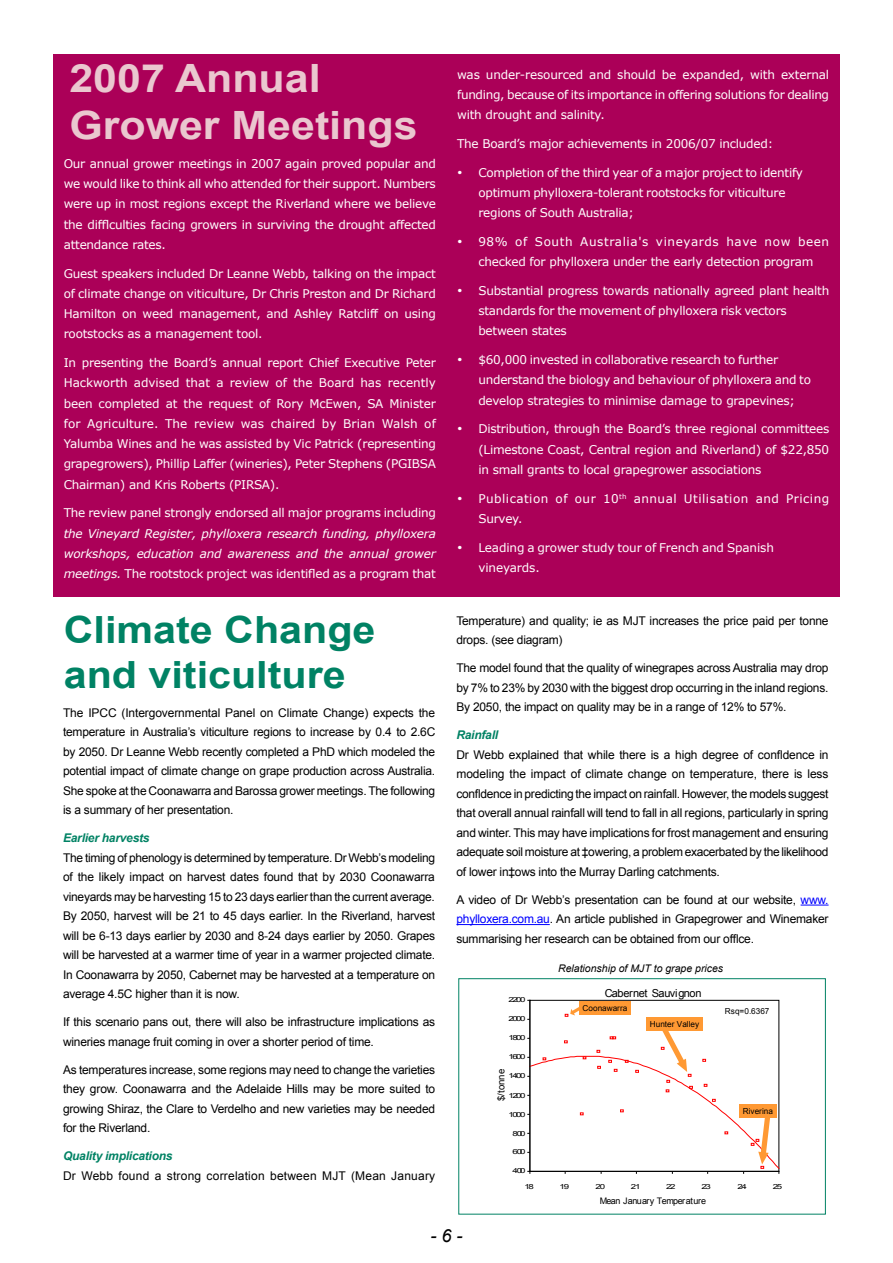
<style>
.page{position:relative;width:893px;height:1263px;background:#fff}
.page>*{position:absolute;margin:0;border:0;box-sizing:border-box;transform-origin:0 0}
.t1{font:700 39px/46.8px "Arial";color:#eac7cf;scale:1.1 1}
.t2{font:700 37.5px/45px "Arial";color:#008264;scale:1.1 1}
.t3{font:italic 18px "Arial";color:#000}
.t4{font:12px/19.5px "Arial";letter-spacing:-.02em;color:#000;text-align:justify}
.t5{font:12px/20.2px "Verdana";letter-spacing:-.02em;color:#fff;text-align:justify}
.t6{font:italic 12px/20.2px "Verdana";letter-spacing:-.015em;color:#fff;text-align:justify}
.t7{font:12px/20.2px "Verdana";letter-spacing:.04em;color:#fff}
.t8{font:12px "Arial";letter-spacing:.015em;color:#000}
.t9{font:italic 700 12px "Arial";letter-spacing:-.02em;color:#008264}
.t10{font:10.95px "Arial";letter-spacing:-.025em;color:#000}
.t11{font:italic 10.5px "Arial";color:#000}
.t12{font:9.6px "Arial";color:#000}
.t13{font:9px "Arial";letter-spacing:-.045em;color:#000}
.t14{font:8.25px "Arial";letter-spacing:.005em;color:#000}
.t15{font:7.05px "Arial";letter-spacing:-.125em;color:#000;scale:1.38 1}
.s1{font-style:normal}
.s2{color:#00f}
</style>
<div class="page">
<div style="left:53px;top:54px;width:787px;height:543px;background:#ab0058"></div>
<svg style="left:801px;top:905px;width:28px;height:1px"></svg>
<hr style="left:456px;top:924px;width:94px;height:1px;background:#00f">
<svg style="left:528px;top:1000px;width:252px;height:173px"></svg>
<div style="left:458px;top:978px;width:368px;height:236px;border:1px solid #008264"></div>
<h1 class="t1" style="left:69px;top:55px;width:318px">2007 Annual<br>Grower Meetings</h1>
<p class="t5" style="left:64px;top:153px;width:374px">Our annual grower meetings in 2007 again proved popular and we would like to think all who attended for their support. Numbers were up in most regions except the Riverland where we believe the difficulties facing growers in surviving the drought affected attendance rates.</p>
<p class="t5" style="left:64px;top:263px;width:374px">Guest speakers included Dr Leanne Webb, talking on the impact of climate change on viticulture, Dr Chris Preston and Dr Richard Hamilton on weed management, and Ashley Ratcliff on using rootstocks as a management tool.</p>
<p class="t5" style="left:64px;top:352px;width:374px">In presenting the Board’s annual report Chief Executive Peter Hackworth advised that a review of the Board has recently been completed at the request of Rory McEwen, SA Minister for Agriculture. The review was chaired by Brian Walsh of Yalumba Wines and he was assisted by Vic Patrick (representing grapegrowers), Phillip Laffer (wineries), Peter Stephens (PGIBSA Chairman) and Kris Roberts (PIRSA).</p>
<p class="t5" style="left:64px;top:502px;width:374px">The review panel strongly endorsed all major programs including</p>
<p class="t6" style="left:64px;top:523px;width:374px">the Vineyard Register, phylloxera research funding, phylloxera workshops, education and awareness and the annual grower meetings. <span class="s1">The rootstock project was identified as a program that</span></p>
<h2 class="t2" style="left:64px;top:607px;width:285px">Climate Change and viticulture</h2>
<p class="t4" style="left:63px;top:703px;width:374px">The IPCC (Intergovernmental Panel on Climate Change) expects the temperature in Australia’s viticulture regions to increase by 0.4 to 2.6C by 2050. Dr Leanne Webb recently completed a PhD which modeled the potential impact of climate change on grape production across Australia.<br>She spoke at the Coonawarra and Barossa grower meetings. The following is a summary of her presentation.</p>
<p class="t9" style="left:63px;top:831px;width:88px">Earlier harvests</p>
<p class="t4" style="left:63px;top:848px;width:374px">The timing of phenology is determined by temperature. Dr Webb’s modeling of the likely impact on harvest dates found that by 2030 Coonawarra vineyards may be harvesting 15 to 23 days earlier than the current average.<br>By 2050, harvest will be 21 to 45 days earlier. In the Riverland, harvest will be 6-13 days earlier by 2030 and 8-24 days earlier by 2050. Grapes will be harvested at a warmer time of year in a warmer projected climate.<br>In Coonawarra by 2050, Cabernet may be harvested at a temperature on average 4.5C higher than it is now.</p>
<p class="t4" style="left:63px;top:1012px;width:374px">If this scenario pans out, there will also be infrastructure implications as wineries manage fruit coming in over a shorter period of time.</p>
<p class="t4" style="left:63px;top:1060px;width:374px">As temperatures increase, some regions may need to change the varieties they grow. Coonawarra and the Adelaide Hills may be more suited to growing Shiraz, the Clare to Verdelho and new varieties may be needed for the Riverland.</p>
<p class="t9" style="left:63px;top:1149px;width:111px">Quality implications</p>
<p class="t8" style="left:63px;top:1169px;width:374px">Dr Webb found a strong correlation between MJT (Mean January</p>
<p class="t5" style="left:457px;top:64px;width:374px">was under-resourced and should be expanded, with external funding, because of its importance in offering solutions for dealing with drought and salinity.</p>
<p class="t5" style="left:457px;top:133px;width:318px">The Board’s major achievements in 2006/07 included:</p>
<p class="t5" style="left:478px;top:162px;width:326px;text-align:left;text-indent:-21px">• Completion of the third year of a major project to identify optimum phylloxera-tolerant rootstocks for viticulture regions of South Australia;</p>
<p class="t5" style="left:457px;top:231px;width:374px;text-align:center">• 98% of South Australia's vineyards have now been checked for phylloxera under the early detection program</p>
<p class="t5" style="left:478px;top:280px;width:352px;text-align:left;text-indent:-21px">• Substantial progress towards nationally agreed plant health standards for the movement of phylloxera risk vectors between states</p>
<p class="t5" style="left:478px;top:349px;width:334px;text-align:left;text-indent:-21px">• $60,000 invested in collaborative research to further understand the biology and behaviour of phylloxera and to develop strategies to minimise damage to grapevines;</p>
<p class="t5" style="left:478px;top:418px;width:352px;text-indent:-21px">• Distribution, through the Board’s three regional committees (Limestone Coast, Central region and Riverland) of $22,850 in small grants to local grapegrower associations</p>
<p class="t7" style="left:478px;top:488px;width:352px;text-indent:-21px">• Publication of our 10<sup>th</sup> annual Utilisation and Pricing<br>Survey.</p>
<p class="t5" style="left:478px;top:537px;width:297px;text-indent:-21px">• Leading a grower study tour of French and Spanish vineyards.</p>
<p class="t4" style="left:456px;top:611px;width:374px">Temperature) and quality; ie as MJT increases the price paid per tonne drops. (see diagram)</p>
<p class="t4" style="left:456px;top:658px;width:374px">The model found that the quality of winegrapes across Australia may drop by 7% to 23% by 2030 with the biggest drop occurring in the inland regions.<br>By 2050, the impact on quality may be in a range of 12% to 57%.</p>
<p class="t9" style="left:456px;top:728px;width:43px">Rainfall</p>
<p class="t4" style="left:456px;top:745px;width:374px">Dr Webb explained that while there is a high degree of confidence in modeling the impact of climate change on temperature, there is less confidence in predicting the impact on rainfall. However, the models suggest that overall annual rainfall will tend to fall in all regions, particularly in spring and winter. This may have implications for frost management and ensuring adequate soil moisture at flowering, a problem exacerbated by the likelihood of lower inflows into the Murray Darling catchments.</p>
<p class="t4" style="left:456px;top:890px;width:374px">A video of Dr Webb’s presentation can be found at our website, <span class="s2">www. phylloxera.com.au</span>. An article published in Grapegrower and Winemaker summarising her research can be obtained from our office.</p>
<p class="t15" style="left:508px;top:996px;width:14px">2200</p>
<p class="t15" style="left:508px;top:1015px;width:14px">2000</p>
<p class="t15" style="left:508px;top:1034px;width:14px">1800</p>
<p class="t15" style="left:508px;top:1053px;width:14px">1600</p>
<p class="t15" style="left:508px;top:1072px;width:14px">1400</p>
<p class="t15" style="left:508px;top:1091px;width:14px">1200</p>
<p class="t15" style="left:508px;top:1110px;width:14px">1000</p>
<p class="t15" style="left:513px;top:1129px;width:11px">800</p>
<p class="t15" style="left:513px;top:1147px;width:11px">600</p>
<p class="t15" style="left:513px;top:1167px;width:11px">400</p>
<p class="t12" style="left:496px;top:1101px;width:33px;rotate:-90deg">$/tonne</p>
<p class="t11" style="left:558px;top:962px;width:167px">Relationship of MJT to grape prices</p>
<p class="t10" style="left:605px;top:987px;width:98px">Cabernet Sauvignon</p>
<p class="t14" style="left:583px;top:1004px;width:46px">Coonawarra</p>
<p class="t14" style="left:725px;top:1006px;width:46px">Rsq=0.6367</p>
<p class="t14" style="left:650px;top:1019px;width:51px">Hunter Valley</p>
<p class="t14" style="left:743px;top:1107px;width:32px">Riverina</p>
<p class="t15" style="left:524px;top:1182px;width:8px">18</p>
<p class="t15" style="left:560px;top:1182px;width:8px">19</p>
<p class="t15" style="left:596px;top:1182px;width:8px">20</p>
<p class="t15" style="left:631px;top:1182px;width:8px">21</p>
<p class="t15" style="left:666px;top:1182px;width:8px">22</p>
<p class="t15" style="left:701px;top:1182px;width:8px">23</p>
<p class="t15" style="left:737px;top:1182px;width:8px">24</p>
<p class="t15" style="left:773px;top:1182px;width:8px">25</p>
<p class="t13" style="left:600px;top:1196px;width:108px">Mean January Temperature</p>
<h3 class="t3" style="left:430px;top:1225px;width:34px">- 6 -</h3>
</div>
